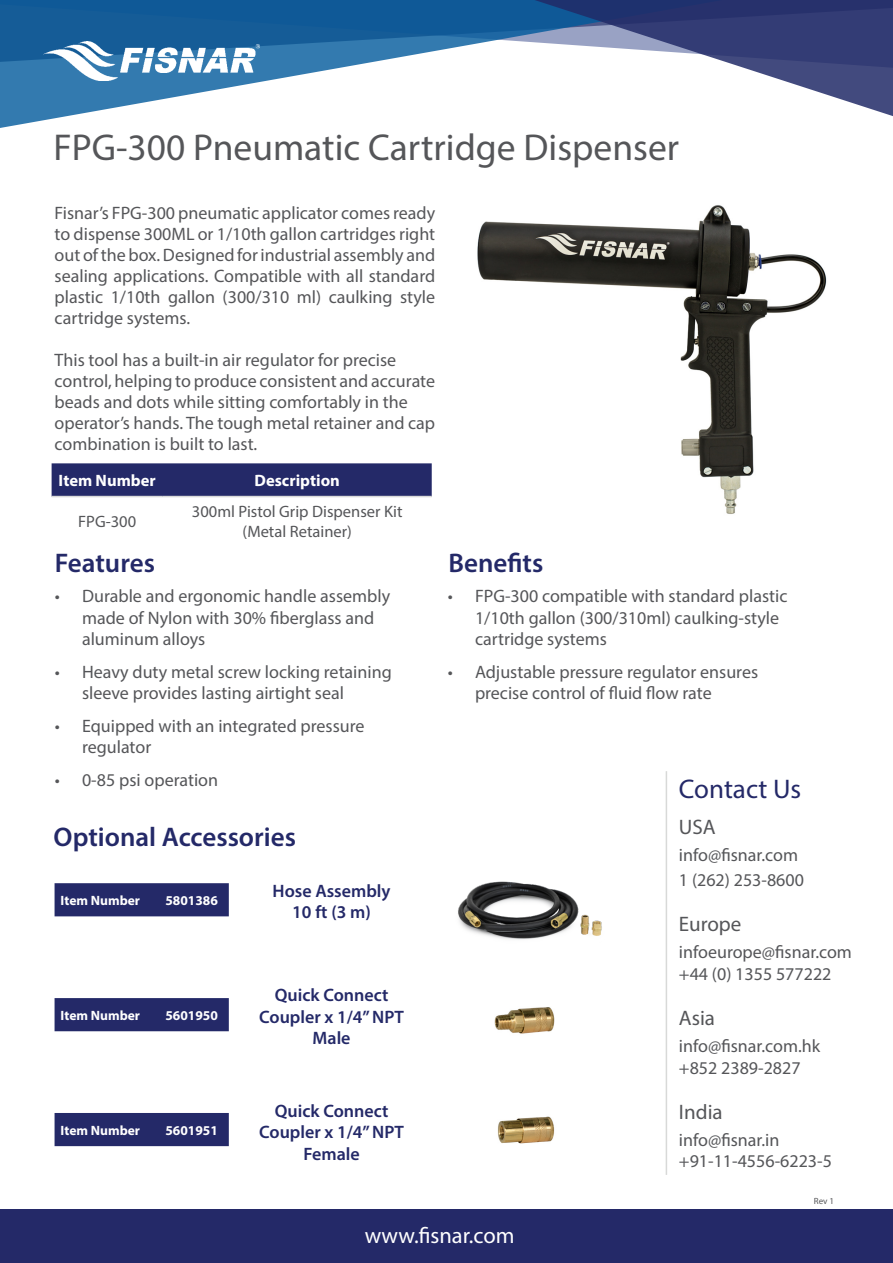
<style>
.page{position:relative;width:893px;height:1263px;background:#fff}
.page>*{position:absolute;margin:0;border:0;box-sizing:border-box;transform-origin:0 0}
.t1{font:37.5px "Myriad Pro";color:#555659}
.t2{font:600 27px "Myriad Pro";color:#242968}
.t3{font:27px "Myriad Pro";color:#242968}
.t4{font:22.5px "Myriad Pro";color:#fff}
.t5{font:21px "Myriad Pro";color:#555659}
.t6{font:18px/21.6px "Myriad Pro";color:#555659}
.t7{font:600 18px/21.6px "Myriad Pro";color:#242968;text-align:center}
.t8{font:16.5px/19.8px "Myriad Pro";color:#555659;text-align:center}
.t9{font:700 16.5px "Myriad Pro";color:#fff}
.t10{font:700 13.5px "Myriad Pro";color:#fff}
.t11{font:9px "Myriad Pro";color:#555659}
</style>
<div class="page">
<svg style="left:0;top:0;width:489px;height:128px"></svg>
<svg style="left:489px;top:0;width:403px;height:116px"></svg>
<img style="left:43px;top:42px;width:216px;height:39px">
<svg style="left:892px;top:0;width:1px;height:116px"></svg>
<div style="left:0;top:1209px;width:892px;height:54px;background:#242968"></div>
<hr style="left:665px;top:771px;width:1px;height:403px;background:#d8d9d8">
<div style="left:52px;top:463px;width:379px;height:33px;background:#242968"></div>
<hr style="left:52px;top:496px;width:111px;height:1px;background:#d8d9d8">
<hr style="left:163px;top:496px;width:268px;height:1px;background:#d8d9d8">
<img style="left:477px;top:205px;width:350px;height:309px">
<img style="left:458px;top:881px;width:144px;height:59px">
<img style="left:497px;top:1116px;width:58px;height:28px">
<div style="left:55px;top:883px;width:174px;height:33px;background:#242968"></div>
<img style="left:494px;top:1007px;width:61px;height:27px">
<div style="left:55px;top:998px;width:174px;height:33px;background:#242968"></div>
<div style="left:55px;top:1113px;width:174px;height:33px;background:#242968"></div>
<p class="t1" style="left:54px;top:124px;width:626px">FPG-300 Pneumatic Cartridge Dispenser</p>
<p class="t6" style="left:55px;top:202px;width:382px;line-height:21px;text-align:justify">Fisnar’s FPG-300 pneumatic applicator comes ready to dispense 300ML or 1/10th gallon cartridges right out of the box. Designed for industrial assembly and sealing applications. Compatible with all standard plastic 1/10th gallon (300/310 ml) caulking style cartridge systems.</p>
<p class="t6" style="left:55px;top:349px;width:343px">This tool has a built-in air regulator for precise</p>
<p class="t6" style="left:55px;top:370px;width:382px">control, helping to produce consistent and accurate</p>
<p class="t6" style="left:55px;top:391px;width:354px">beads and dots while sitting comfortably in the</p>
<p class="t6" style="left:55px;top:412px;width:382px">operator’s hands. The tough metal retainer and cap</p>
<p class="t6" style="left:55px;top:433px;width:204px">combination is built to last.</p>
<p class="t9" style="left:59px;top:470px;width:99px">Item Number</p>
<p class="t9" style="left:254px;top:470px;width:87px">Description</p>
<p class="t8" style="left:78px;top:511px;width:59px">FPG-300</p>
<p class="t8" style="left:192px;top:502px;width:212px">300ml Pistol Grip Dispenser Kit (Metal Retainer)</p>
<p class="t2" style="left:55px;top:545px;width:101px">Features</p>
<p class="t6" style="left:82px;top:585px;width:309px;text-indent:-27px">• Durable and ergonomic handle assembly made of Nylon with 30% fiberglass and aluminum alloys</p>
<p class="t6" style="left:82px;top:660px;width:311px;text-indent:-27px">• Heavy duty metal screw locking retaining sleeve provides lasting airtight seal</p>
<p class="t6" style="left:82px;top:714px;width:284px;text-indent:-27px">• Equipped with an integrated pressure regulator</p>
<p class="t6" style="left:55px;top:768px;width:165px">• 0-85 psi operation</p>
<p class="t2" style="left:54px;top:820px;width:244px">Optional Accessories</p>
<p class="t7" style="left:272px;top:879px;width:119px">Hose Assembly</p>
<p class="t7" style="left:292px;top:901px;width:80px">10 ft (3 m)</p>
<p class="t10" style="left:61px;top:891px;width:81px">Item Number</p>
<p class="t10" style="left:165px;top:891px;width:54px">5801386</p>
<p class="t10" style="left:61px;top:1006px;width:81px">Item Number</p>
<p class="t10" style="left:165px;top:1006px;width:54px">5601950</p>
<p class="t10" style="left:61px;top:1121px;width:81px">Item Number</p>
<p class="t10" style="left:165px;top:1121px;width:54px">5601951</p>
<p class="t7" style="left:259px;top:983px;width:146px">Quick Connect<br>Coupler x 1/4” NPT<br>Male</p>
<p class="t7" style="left:259px;top:1099px;width:146px">Quick Connect<br>Coupler x 1/4” NPT<br>Female</p>
<p class="t2" style="left:448px;top:545px;width:96px">Benefits</p>
<p class="t6" style="left:475px;top:585px;width:314px;text-indent:-27px">• FPG-300 compatible with standard plastic<br>1/10th gallon (300/310ml) caulking-style cartridge systems</p>
<p class="t6" style="left:475px;top:660px;width:284px;text-indent:-27px">• Adjustable pressure regulator ensures precise control of fluid flow rate</p>
<p class="t3" style="left:678px;top:772px;width:124px">Contact Us</p>
<p class="t5" style="left:678px;top:814px;width:38px">USA</p>
<p class="t6" style="left:678px;top:844px;width:121px">info@fisnar.com</p>
<p class="t6" style="left:678px;top:869px;width:126px">1 (262) 253-8600</p>
<p class="t5" style="left:678px;top:911px;width:64px">Europe</p>
<p class="t6" style="left:678px;top:941px;width:174px">infoeurope@fisnar.com</p>
<p class="t6" style="left:678px;top:963px;width:154px">+44 (0) 1355 577222</p>
<p class="t5" style="left:678px;top:1005px;width:38px">Asia</p>
<p class="t6" style="left:678px;top:1035px;width:143px">info@fisnar.com.hk</p>
<p class="t6" style="left:678px;top:1056px;width:123px">+852 2389-2827</p>
<p class="t5" style="left:678px;top:1098px;width:45px">India</p>
<p class="t6" style="left:678px;top:1128px;width:102px">info@fisnar.in</p>
<p class="t6" style="left:678px;top:1150px;width:154px">+91-11-4556-6223-5</p>
<p class="t11" style="left:813px;top:1195px;width:22px">Rev 1</p>
<p class="t4" style="left:364px;top:1221px;width:151px">www.fisnar.com</p>
</div>
